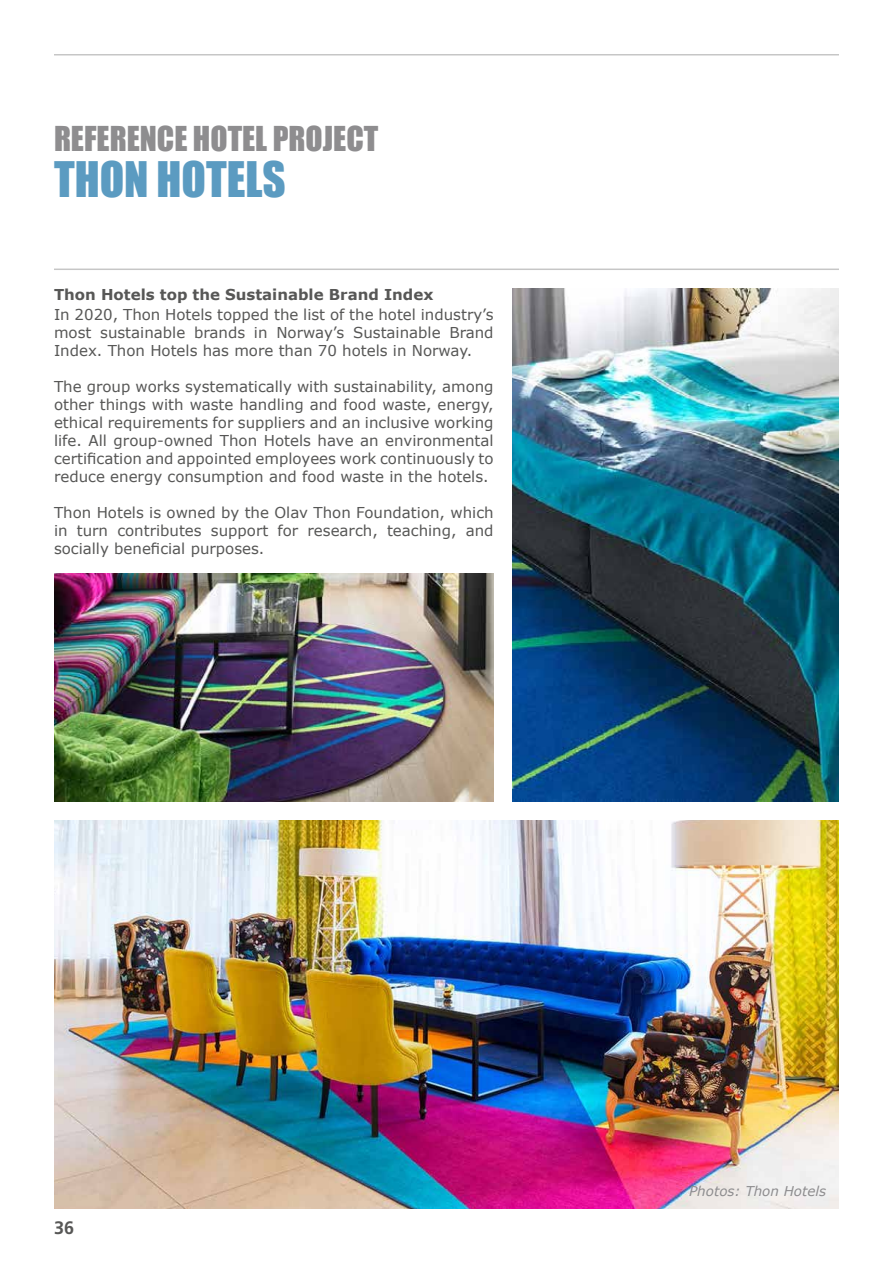
<style>
.page{position:relative;width:893px;height:1263px;background:#fff}
.page>*{position:absolute;margin:0;border:0;box-sizing:border-box;transform-origin:0 0}
.t1{font:45px "Impact";color:#5b9bc1}
.t2{font:31.5px "Impact";color:#8e8d8f}
.t3{font:700 18px "Frutiger";color:#575756}
.t4{font:15px/18px "Verdana";color:#575756;text-align:justify}
.t5{font:700 15px "Verdana";color:#575756}
.t6{font:italic 13.5px "Verdana";color:#8e8d8f}
</style>
<div class="page">
<hr style="left:54px;top:54px;width:785px;height:2px;background:#c6c6c6">
<hr style="left:54px;top:269px;width:785px;height:1px;background:#c6c6c6">
<img style="left:54px;top:820px;width:785px;height:389px">
<img style="left:512px;top:289px;width:327px;height:512px">
<img style="left:54px;top:574px;width:440px;height:227px">
<h2 class="t2" style="left:54px;top:115px;width:326px">REFERENCE HOTEL PROJECT</h2>
<h1 class="t1" style="left:54px;top:145px;width:233px">THON HOTELS</h1>
<p class="t5" style="left:54px;top:284px;width:381px">Thon Hotels top the Sustainable Brand Index</p>
<p class="t4" style="left:54px;top:306px;width:441px">In 2020, Thon Hotels topped the list of the hotel industry’s most sustainable brands in Norway’s Sustainable Brand Index. Thon Hotels has more than 70 hotels in Norway.</p>
<p class="t4" style="left:54px;top:378px;width:441px">The group works systematically with sustainability, among other things with waste handling and food waste, energy, ethical requirements for suppliers and an inclusive working life. All group-owned Thon Hotels have an environmental certification and appointed employees work continuously to reduce energy consumption and food waste in the hotels.</p>
<p class="t4" style="left:54px;top:504px;width:441px">Thon Hotels is owned by the Olav Thon Foundation, which in turn contributes support for research, teaching, and socially beneficial purposes.</p>
<p class="t3" style="left:54px;top:1217px;width:22px">36</p>
<p class="t6" style="left:689px;top:1181px;width:139px">Photos: Thon Hotels</p>
</div>
